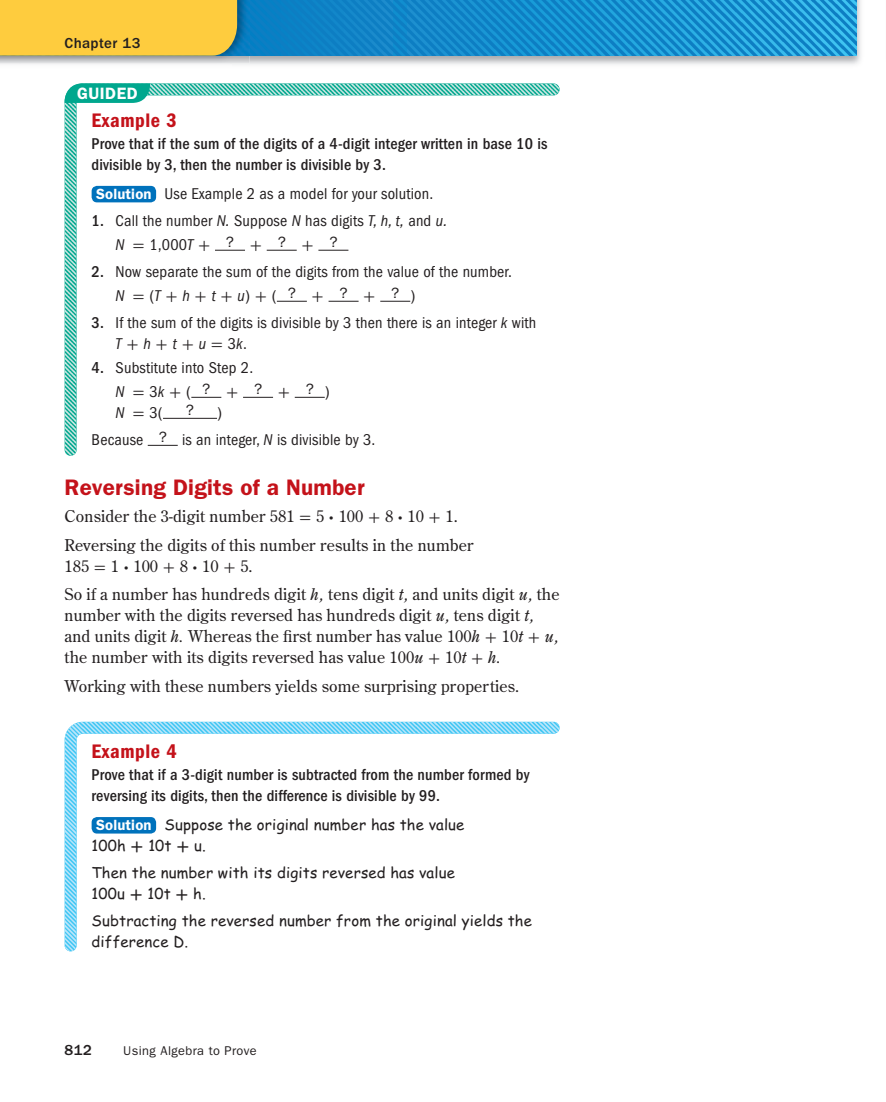
<style>
.page{position:relative;width:886px;height:1102px;background:#fff}
.page>*{position:absolute;margin:0;border:0;box-sizing:border-box;transform-origin:0 0}
.t1{font:600 22.5px "ITC Franklin Gothic Std";letter-spacing:.01em;color:#c4121a}
.t2{font:20.25px "ITC Franklin Gothic Std Dm Cd";letter-spacing:.03em;color:#c4121a}
.t3{font:600 16.5px "ITC Franklin Gothic Std";letter-spacing:.03em;color:#fff}
.t4{font:16.2px/28.5px "Century Old Style Std";letter-spacing:.01em;color:#231f20}
.t5{font:condensed 16.2px/24px "ITC Franklin Gothic Std";letter-spacing:.01em;color:#231f20}
.t6{font:500 condensed 16.2px/21px "ITC Franklin Gothic Std";letter-spacing:.01em;color:#231f20}
.t7{font:15px/21px "Comic Sans MS";letter-spacing:.01em;color:#231f20}
.t8{font:500 15px "ITC Franklin Gothic Std";letter-spacing:.025em;color:#231f20}
.t9{font:15px "ITC Franklin Gothic Std";color:#231f20}
.t10{font:12.75px "ITC Franklin Gothic Std";letter-spacing:.03em;color:#231f20}
.s1{font-weight:600;font-stretch:normal;font-size:14.85px;color:#fff}
.s2{font-weight:500}
.s3{font-style:italic}
.s4{font-family:"Uni Math";font-stretch:normal}
.s5{font-family:"Uni Math"}
.s6{font-family:"ITC Franklin Gothic Std";font-weight:600;font-size:14.85px;color:#fff}
.s7{font-family:"Uni Math";font-weight:700;font-size:16.2px}
</style>
<div class="page">
<img style="left:232px;top:0;width:629px;height:65px">
<img style="left:250px;top:0;width:607px;height:56px">
<img style="left:0;top:0;width:250px;height:64px">
<img style="left:65px;top:721px;width:495px;height:230px">
<img style="left:65px;top:83px;width:495px;height:373px">
<svg style="left:65px;top:83px;width:85px;height:20px;background:#14ae97"></svg>
<div style="left:0;top:0;width:237px;height:56px;background:#fecc3e"></div>
<p class="t8" style="left:65px;top:38px;width:77px">Chapter 13</p>
<p class="t3" style="left:77px;top:87px;width:62px">GUIDED</p>
<p class="t2" style="left:92px;top:113px;width:87px">Example 3</p>
<p class="t6" style="left:92px;top:134px;width:457px">Prove that if the sum of the digits of a 4-digit integer written in base 10 is divisible by 3, then the number is divisible by 3.</p>
<p class="t5" style="left:96px;top:182px;width:339px"><span class="s1">Solution</span> Use Example 2 as a model for your solution.</p>
<p class="t5" style="left:116px;top:209px;width:333px;text-indent:-24px"><span class="s2">1.</span> Call the number <span class="s3">N.</span> Suppose <span class="s3">N</span> has digits <span class="s3">T, h, t,</span> and <span class="s3">u.<br>N</span><span class="s4">=</span> 1,000<span class="s3">T</span><span class="s4">+</span> <sup>?</sup> <span class="s4">+</span> <sup>?</sup> <span class="s4">+</span> <sup>?</sup></p>
<p class="t5" style="left:116px;top:260px;width:398px;text-indent:-24px"><span class="s2">2.</span> Now separate the sum of the digits from the value of the number.<br><span class="s3">N</span> <span class="s4">=</span> (<span class="s3">T</span><span class="s4">+</span><span class="s3">h</span><span class="s4">+</span><span class="s3">t</span><span class="s4">+</span> <span class="s3">u</span>) <span class="s4">+</span> ( <sup>?</sup> <span class="s4">+</span> <sup>?</sup> <span class="s4">+</span> <sup>?</sup> )</p>
<p class="t5" style="left:116px;top:313px;width:422px;line-height:21px;text-indent:-24px"><span class="s2">3.</span> If the sum of the digits is divisible by 3 then there is an integer <span class="s3">k</span> with<br><span class="s3">T</span><span class="s4">+</span><span class="s3">h</span><span class="s4">+</span><span class="s3">t</span><span class="s4">+</span><span class="s3">u</span><span class="s4">=</span> 3<span class="s3">k</span>.</p>
<p class="t5" style="left:116px;top:356px;width:216px;text-indent:-24px"><span class="s2">4.</span> Substitute into Step 2.<br><span class="s3">N</span> <span class="s4">=</span> 3<span class="s3">k</span><span class="s4">+</span> (<sup>?</sup> <span class="s4">+</span> <sup>?</sup> <span class="s4">+</span> <sup>?</sup>)</p>
<p class="t5" style="left:116px;top:401px;width:49px"><span class="s3">N</span> <span class="s4">=</span> 3(</p>
<p class="t9" style="left:186px;top:404px;width:10px">?</p>
<p class="t5" style="left:92px;top:400px;width:285px;line-height:27px;text-indent:126px">)<br>Because <sup>?</sup> is an integer, <span class="s3">N</span> is divisible by 3.</p>
<p class="t1" style="left:65px;top:479px;width:302px">Reversing Digits of a Number</p>
<p class="t4" style="left:65px;top:503px;width:410px">Consider the 3-digit number 581 <span class="s5">=</span> 5 <span class="s5">·</span> 100 <span class="s5">+</span> 8 <span class="s5">·</span> 10 <span class="s5">+</span> 1.<br>Reversing the digits of this number results in the number</p>
<p class="t4" style="left:65px;top:552px;width:496px">185 <span class="s5">=</span> 1 <span class="s5">·</span> 100 <span class="s5">+</span> 8 <span class="s5">·</span> 10 <span class="s5">+</span> 5.<br>So if a number has hundreds digit <span class="s3">h,</span> tens digit <span class="s3">t,</span> and units digit <span class="s3">u,</span> the</p>
<p class="t4" style="left:65px;top:605px;width:495px;line-height:21px">number with the digits reversed has hundreds digit <span class="s3">u,</span> tens digit <span class="s3">t, </span>and units digit <span class="s3">h.</span> Whereas the first number has value 100<span class="s3">h</span> <span class="s5">+</span> 10<span class="s3">t</span> <span class="s5">+</span> <span class="s3">u, </span>the number with its digits reversed has value 100<span class="s3">u</span> <span class="s5">+</span> 10<span class="s3">t</span> <span class="s5">+</span> <span class="s3">h.</span></p>
<p class="t4" style="left:65px;top:672px;width:456px">Working with these numbers yields some surprising properties.</p>
<p class="t2" style="left:92px;top:743px;width:87px">Example 4</p>
<p class="t6" style="left:92px;top:765px;width:440px">Prove that if a 3-digit number is subtracted from the number formed by reversing its digits, then the difference is divisible by 99.</p>
<p class="t7" style="left:92px;top:815px;width:374px;text-indent:5px"><span class="s6">Solution</span> Suppose the original number has the value<br>100h <span class="s7">+</span> 10t <span class="s7">+</span> u.</p>
<p class="t7" style="left:92px;top:863px;width:365px">Then the number with its digits reversed has value<br>100u <span class="s7">+</span> 10t <span class="s7">+</span> h.</p>
<p class="t7" style="left:92px;top:911px;width:442px">Subtracting the reversed number from the original yields the difference D.</p>
<p class="t8" style="left:65px;top:1044px;width:29px">812</p>
<p class="t10" style="left:123px;top:1046px;width:135px">Using Algebra to Prove</p>
</div>
